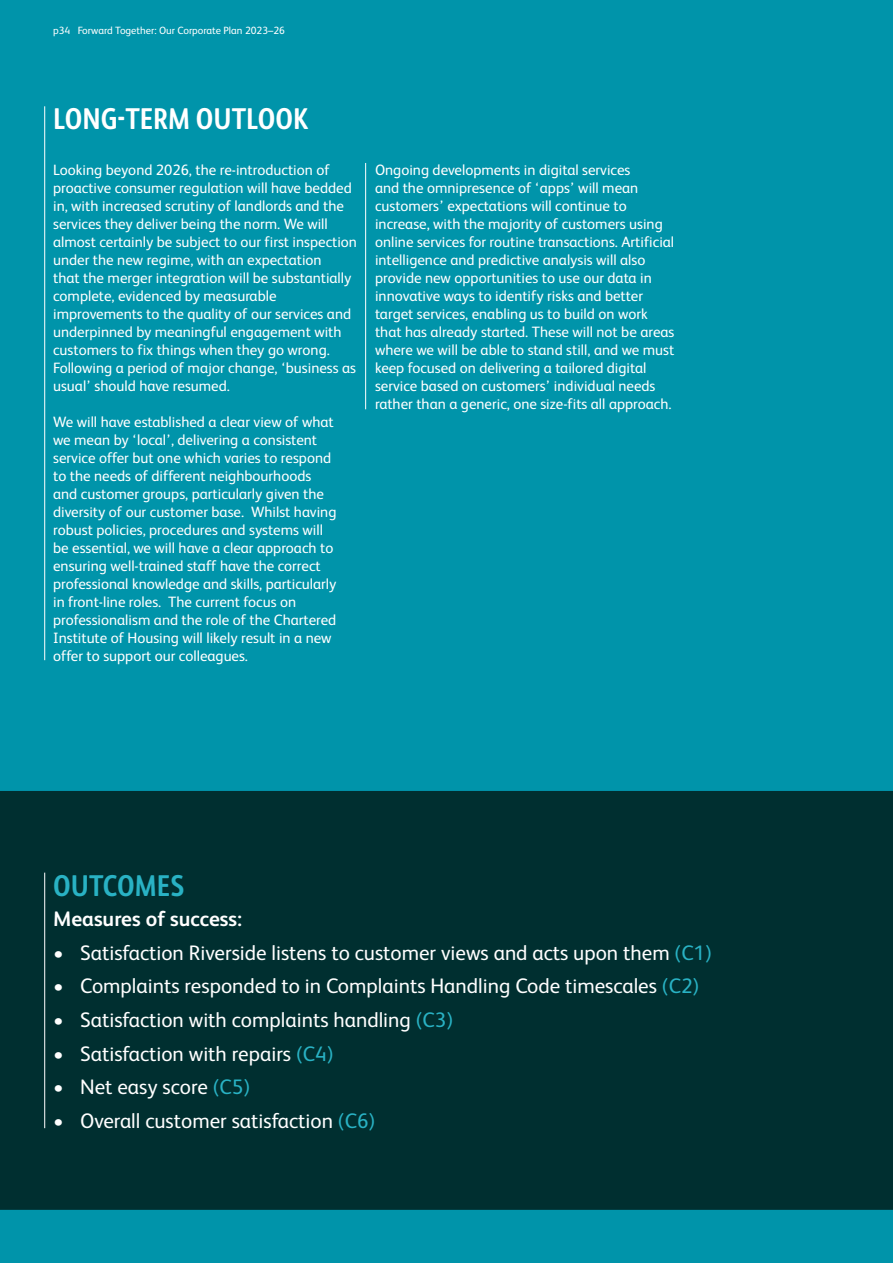
<style>
.page{position:relative;width:893px;height:1263px;background:#0094aa}
.page>*{position:absolute;margin:0;border:0;box-sizing:border-box;transform-origin:0 0}
.t1{font:700 30px "FS Albert Pro Narrow";color:#fff}
.t2{font:700 30px "FS Albert Pro Narrow";color:#29b2c4}
.t3{font:21px "FS Albert";color:#fff}
.t4{font:700 21px "FS Albert";color:#fff}
.t5{font:15px/18px "FS Albert";color:#fff}
.t6{font:10.5px "FS Albert";color:#fff}
.s1{color:#29b2c4}
</style>
<div class="page">
<div style="left:0;top:791px;width:893px;height:419px;background:#002f30"></div>
<hr style="left:44px;top:106px;width:1px;height:554px;background:#fff">
<hr style="left:365px;top:163px;width:1px;height:246px;background:#fff">
<hr style="left:44px;top:873px;width:1px;height:255px;background:#fff">
<p class="t6" style="left:53px;top:23px;width:233px">p34 Forward Together: Our Corporate Plan 2023–26</p>
<h1 class="t1" style="left:53px;top:97px;width:257px">LONG-TERM OUTLOOK</h1>
<p class="t5" style="left:53px;top:160px;width:305px">Looking beyond 2026, the re-introduction of proactive consumer regulation will have bedded in, with increased scrutiny of landlords and the services they deliver being the norm. We will almost certainly be subject to our first inspection under the new regime, with an expectation<br>that the merger integration will be substantially complete, evidenced by measurable improvements to the quality of our services and underpinned by meaningful engagement with customers to fix things when they go wrong.<br>Following a period of major change, ‘business as usual’ should have resumed.</p>
<p class="t5" style="left:53px;top:412px;width:285px">We will have established a clear view of what we mean by ‘local’, delivering a consistent service offer but one which varies to respond to the needs of different neighbourhoods and customer groups, particularly given the diversity of our customer base. Whilst having robust policies, procedures and systems will be essential, we will have a clear approach to ensuring well-trained staff have the correct professional knowledge and skills, particularly in front-line roles. The current focus on professionalism and the role of the Chartered Institute of Housing will likely result in a new offer to support our colleagues.</p>
<p class="t5" style="left:375px;top:160px;width:301px">Ongoing developments in digital services<br>and the omnipresence of ‘apps’ will mean customers’ expectations will continue to increase, with the majority of customers using online services for routine transactions. Artificial intelligence and predictive analysis will also provide new opportunities to use our data in innovative ways to identify risks and better target services, enabling us to build on work that has already started. These will not be areas where we will be able to stand still, and we must keep focused on delivering a tailored digital service based on customers’ individual needs rather than a generic, one size-fits all approach.</p>
<h1 class="t2" style="left:53px;top:864px;width:133px">OUTCOMES</h1>
<h2 class="t4" style="left:53px;top:904px;width:191px">Measures of success:</h2>
<h2 class="t3" style="left:53px;top:938px;width:660px">• Satisfaction Riverside listens to customer views and acts upon them <span class="s1">(C1)</span></h2>
<h2 class="t3" style="left:53px;top:972px;width:648px">• Complaints responded to in Complaints Handling Code timescales <span class="s1">(C2)</span></h2>
<h2 class="t3" style="left:53px;top:1006px;width:402px">• Satisfaction with complaints handling <span class="s1">(C3)</span></h2>
<h2 class="t3" style="left:53px;top:1040px;width:282px">• Satisfaction with repairs <span class="s1">(C4)</span></h2>
<h2 class="t3" style="left:53px;top:1073px;width:199px">• Net easy score <span class="s1">(C5)</span></h2>
<h2 class="t3" style="left:53px;top:1107px;width:324px">• Overall customer satisfaction <span class="s1">(C6)</span></h2>
</div>
